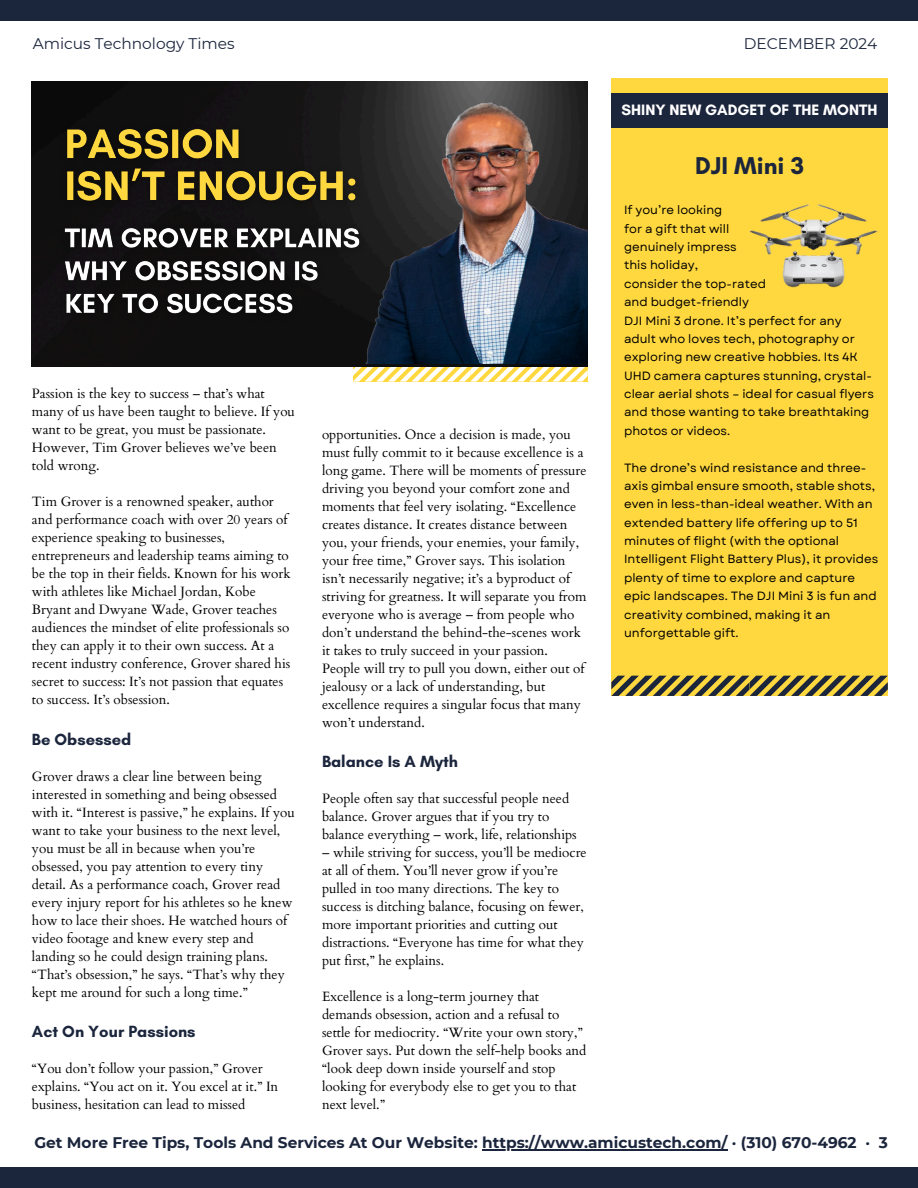
<style>
.page{position:relative;width:918px;height:1188px;background:#fff}
.page>*{position:absolute;margin:0;border:0;box-sizing:border-box;transform-origin:0 0}
.t1{font:700 24.75px "Glacial Indifference";color:#1b253c}
.t2{font:700 16.5px "Glacial Indifference";color:#1b253c}
.t3{font:700 15.45px "Montserrat";color:#1b253c}
.t4{font:15.45px "Montserrat";color:#1b253c}
.t5{font:700 15.3px "Glacial Indifference";color:#fff}
.t6{font:13.5px/18px "Cardo";color:#000}
.t7{font:12px/18.5px "Garet";color:#000}
</style>
<div class="page">
<div style="left:0;top:1px;width:918px;height:20px;background:#1b253c"></div>
<div style="left:0;top:1168px;width:918px;height:20px;background:#1b253c"></div>
<div style="left:611px;top:79px;width:277px;height:617px;background:#ffd840"></div>
<div style="left:611px;top:94px;width:277px;height:34px;background:#1b253c"></div>
<svg style="left:612px;top:676px;width:276px;height:20px"></svg>
<svg style="left:353px;top:366px;width:235px;height:16px"></svg>
<img style="left:32px;top:82px;width:556px;height:284px">
<img style="left:54px;top:118px;width:310px;height:208px">
<img style="left:364px;top:98px;width:224px;height:266px">
<img style="left:750px;top:204px;width:128px;height:84px">
<hr style="left:482px;top:1149px;width:246px;height:1px;background:#1b253c">
<p class="t4" style="left:33px;top:34px;width:203px">Amicus Technology Times</p>
<p class="t6" style="left:32px;top:385px;width:265px">Passion is the key to success – that’s what many of us have been taught to believe. If you want to be great, you must be passionate.<br>However, Tim Grover believes we’ve been told wrong.</p>
<h6 class="t6" style="left:32px;top:493px;width:260px">Tim Grover is a renowned speaker, author and performance coach with over 20 years of experience speaking to businesses, entrepreneurs and leadership teams aiming to be the top in their fields. Known for his work with athletes like Michael Jordan, Kobe Bryant and Dwyane Wade, Grover teaches audiences the mindset of elite professionals so they can apply it to their own success. At a recent industry conference, Grover shared his secret to success: It’s not passion that equates to success. It’s obsession.</h6>
<p class="t2" style="left:32px;top:729px;width:101px">Be Obsessed</p>
<p class="t6" style="left:32px;top:768px;width:264px">Grover draws a clear line between being interested in something and being obsessed with it. “Interest is passive,” he explains. If you want to take your business to the next level, you must be all in because when you’re obsessed, you pay attention to every tiny detail. As a performance coach, Grover read every injury report for his athletes so he knew how to lace their shoes. He watched hours of video footage and knew every step and landing so he could design training plans. “That’s obsession,” he says. “That’s why they kept me around for such a long time.”</p>
<h6 class="t2" style="left:32px;top:1022px;width:165px">Act On Your Passions</h6>
<p class="t6" style="left:32px;top:1060px;width:248px">“You don’t follow your passion,” Grover explains. “You act on it. You excel at it.” In business, hesitation can lead to missed</p>
<p class="t6" style="left:322px;top:426px;width:266px">opportunities. Once a decision is made, you must fully commit to it because excellence is a long game. There will be moments of pressure driving you beyond your comfort zone and moments that feel very isolating. “Excellence creates distance. It creates distance between you, your friends, your enemies, your family, your free time,” Grover says. This isolation isn’t necessarily negative; it’s a byproduct of striving for greatness. It will separate you from everyone who is average – from people who don’t understand the behind-the-scenes work it takes to truly succeed in your passion.<br>People will try to pull you down, either out of jealousy or a lack of understanding, but excellence requires a singular focus that many won’t understand.</p>
<h4 class="t2" style="left:322px;top:752px;width:138px">Balance Is A Myth</h4>
<h3 class="t6" style="left:322px;top:790px;width:256px">People often say that successful people need balance. Grover argues that if you try to balance everything – work, life, relationships</h3>
<h3 class="t6" style="left:322px;top:844px;width:266px">– while striving for success, you’ll be mediocre at all of them. You’ll never grow if you’re pulled in too many directions. The key to success is ditching balance, focusing on fewer, more important priorities and cutting out distractions. “Everyone has time for what they put first,” he explains.</h3>
<p class="t6" style="left:322px;top:988px;width:266px">Excellence is a long-term journey that demands obsession, action and a refusal to settle for mediocrity. “Write your own story,” Grover says. Put down the self-help books and “look deep down inside yourself and stop looking for everybody else to get you to that next level.”</p>
<p class="t4" style="left:744px;top:34px;width:135px">DECEMBER 2024</p>
<p class="t5" style="left:622px;top:100px;width:257px">SHINY NEW GADGET OF THE MONTH</p>
<p class="t1" style="left:695px;top:151px;width:111px">DJI Mini 3</p>
<p class="t7" style="left:624px;top:201px;width:100px">If you’re looking</p>
<h5 class="t7" style="left:624px;top:219px;width:107px">for a gift that will</h5>
<p class="t7" style="left:624px;top:238px;width:114px">genuinely impress</p>
<p class="t7" style="left:624px;top:256px;width:76px">this holiday,</p>
<p class="t7" style="left:624px;top:274px;width:143px">consider the top-rated</p>
<p class="t7" style="left:624px;top:293px;width:126px">and budget-friendly</p>
<p class="t7" style="left:624px;top:311px;width:219px">DJI Mini 3 drone. It’s perfect for any</p>
<p class="t7" style="left:624px;top:330px;width:251px">adult who loves tech, photography or exploring new creative hobbies. Its 4K UHD camera captures stunning, crystal&shy;clear aerial shots – ideal for casual flyers and those wanting to take breathtaking photos or videos.</p>
<h6 class="t7" style="left:624px;top:458px;width:256px">The drone’s wind resistance and three&shy;axis gimbal ensure smooth, stable shots, even in less-than-ideal weather. With an extended battery life offering up to 51 minutes of flight (with the optional Intelligent Flight Battery Plus), it provides plenty of time to explore and capture epic landscapes. The DJI Mini 3 is fun and creativity combined, making it an unforgettable gift.</h6>
<p class="t3" style="left:34px;top:1133px;width:855px">Get More Free Tips, Tools And Services At Our Website: https://www.amicustech.com/ · (310) 670-4962 · 3</p>
</div>
